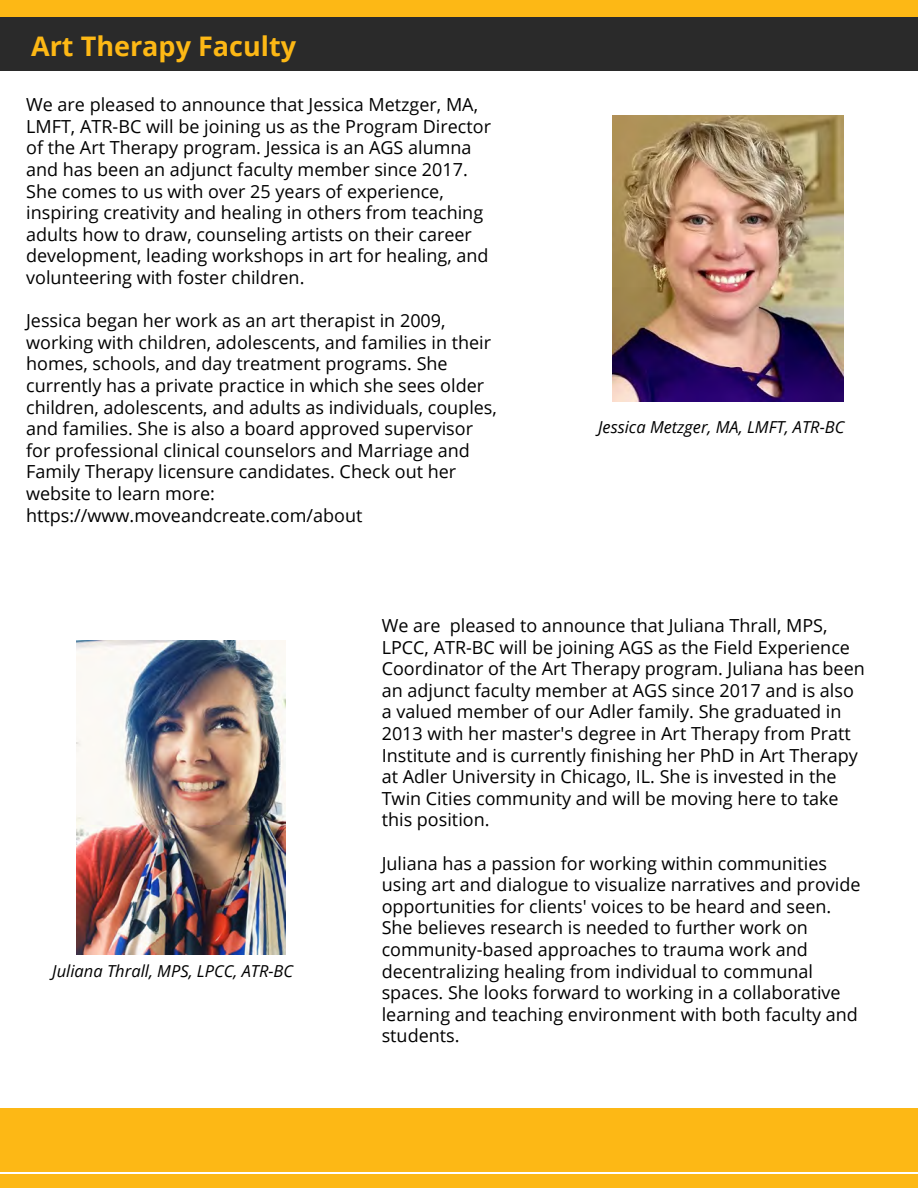
<style>
.page{position:relative;width:918px;height:1188px;background:#fff}
.page>*{position:absolute;margin:0;border:0;box-sizing:border-box;transform-origin:0 0}
.t1{font:700 27px "Open Sans";color:#fdb815}
.t2{font:18px/21.6px "Open Sans";color:#000}
.t3{font:italic 16.5px "Open Sans";color:#000}
</style>
<div class="page">
<div style="left:0;top:0;width:918px;height:71px;background:#2a2a2a"></div>
<div style="left:0;top:0;width:918px;height:17px;background:#fdb815"></div>
<div style="left:0;top:1174px;width:918px;height:14px;background:#fdb815"></div>
<div style="left:1px;top:1108px;width:916px;height:64px;background:#fdb815"></div>
<img style="left:612px;top:116px;width:231px;height:286px">
<img style="left:76px;top:640px;width:209px;height:314px">
<h1 class="t1" style="left:31px;top:27px;width:267px">Art Therapy Faculty</h1>
<p class="t2" style="left:26px;top:93px;width:466px">We are pleased to announce that Jessica Metzger, MA, LMFT, ATR-BC will be joining us as the Program Director of the Art Therapy program. Jessica is an AGS alumna and has been an adjunct faculty member since 2017.<br>She comes to us with over 25 years of experience, inspiring creativity and healing in others from teaching adults how to draw, counseling artists on their career development, leading workshops in art for healing, and volunteering with foster children.</p>
<p class="t2" style="left:26px;top:309px;width:472px">Jessica began her work as an art therapist in 2009, working with children, adolescents, and families in their homes, schools, and day treatment programs. She currently has a private practice in which she sees older children, adolescents, and adults as individuals, couples, and families. She is also a board approved supervisor for professional clinical counselors and Marriage and Family Therapy licensure candidates. Check out her website to learn more: https://www.moveandcreate.com/about</p>
<p class="t3" style="left:598px;top:416px;width:248px">Jessica Metzger, MA, LMFT, ATR-BC</p>
<p class="t3" style="left:52px;top:960px;width:242px">Juliana Thrall, MPS, LPCC, ATR-BC</p>
<p class="t2" style="left:382px;top:614px;width:485px">We are pleased to announce that Juliana Thrall, MPS, LPCC, ATR-BC will be joining AGS as the Field Experience Coordinator of the Art Therapy program. Juliana has been an adjunct faculty member at AGS since 2017 and is also a valued member of our Adler family. She graduated in 2013 with her master's degree in Art Therapy from Pratt Institute and is currently finishing her PhD in Art Therapy at Adler University in Chicago, IL. She is invested in the Twin Cities community and will be moving here to take this position.</p>
<p class="t2" style="left:382px;top:852px;width:480px">Juliana has a passion for working within communities using art and dialogue to visualize narratives and provide opportunities for clients' voices to be heard and seen.<br>She believes research is needed to further work on community-based approaches to trauma work and decentralizing healing from individual to communal spaces. She looks forward to working in a collaborative learning and teaching environment with both faculty and students.</p>
</div>
